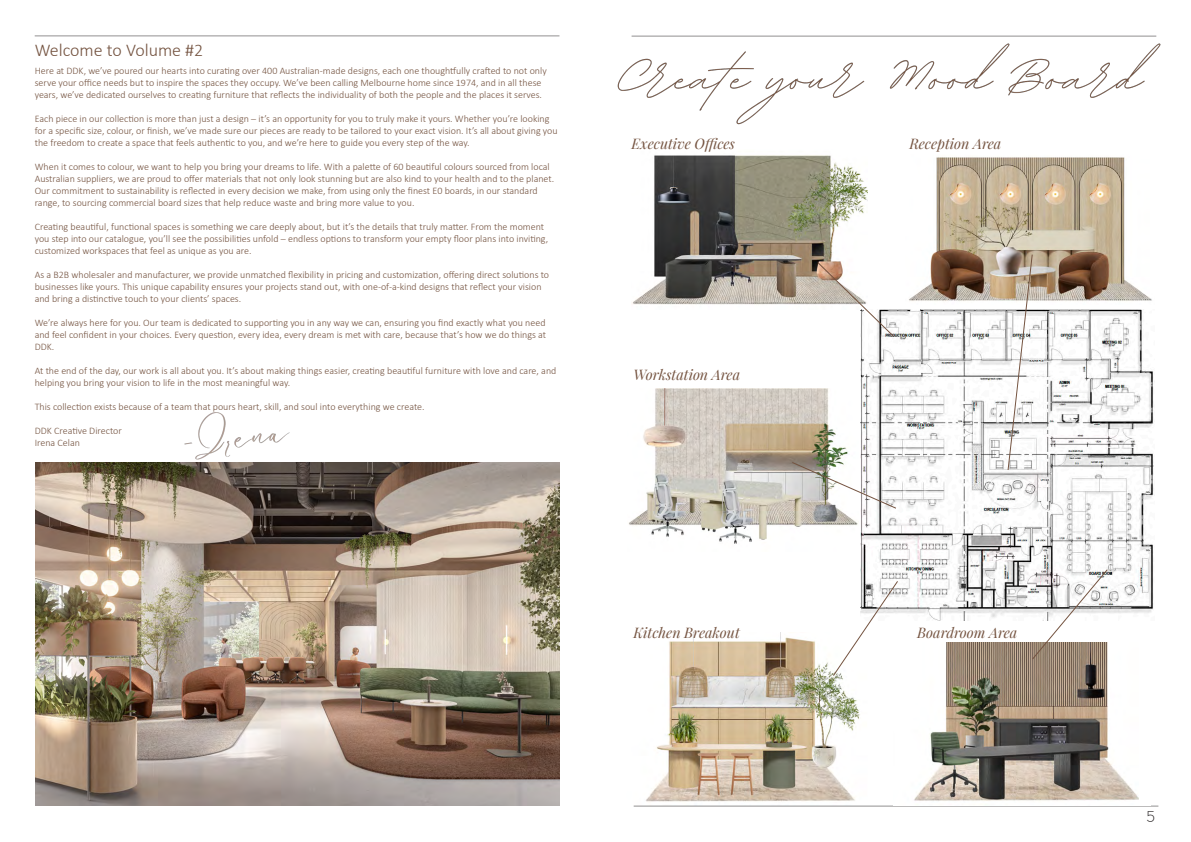
<style>
.page{position:relative;width:1191px;height:842px;background:#fff}
.page>*{position:absolute;margin:0;border:0;box-sizing:border-box;transform-origin:0 0}
.t1{font:300 18px "Calibri";color:#745340}
.t2{font:300 18px "Neutraface Text";color:#231f20}
.t3{font:italic 14.3px "Playfair Display";color:#745340}
.t4{font:300 10px/12px "Calibri";color:#745340}
</style>
<div class="page">
<img style="left:632px;top:155px;width:235px;height:150px">
<img style="left:646px;top:633px;width:214px;height:169px">
<hr style="left:631px;top:36px;width:525px;height:1px;background:#231f20">
<hr style="left:35px;top:36px;width:524px;height:1px;background:#231f20">
<img style="left:36px;top:462px;width:523px;height:343px">
<hr style="left:633px;top:806px;width:525px;height:1px;background:#231f20">
<img style="left:909px;top:157px;width:243px;height:144px">
<img style="left:860px;top:309px;width:295px;height:312px">
<img style="left:914px;top:642px;width:225px;height:159px">
<svg style="left:817px;top:262px;width:76px;height:75px"></svg>
<svg style="left:1007px;top:254px;width:25px;height:216px"></svg>
<svg style="left:832px;top:581px;width:66px;height:95px"></svg>
<svg style="left:1032px;top:569px;width:76px;height:91px"></svg>
<img style="left:629px;top:388px;width:229px;height:156px">
<svg style="left:791px;top:462px;width:105px;height:47px"></svg>
<img style="left:617px;top:43px;width:544px;height:82px">
<img style="left:184px;top:412px;width:106px;height:48px">
<p class="t1" style="left:35px;top:39px;width:170px">Welcome to Volume #2</p>
<p class="t4" style="left:35px;top:64px;width:513px">Here at DDK, we’ve poured our hearts into curating over 400 Australian-made designs, each one thoughtfully crafted to not only serve your office needs but to inspire the spaces they occupy. We’ve been calling Melbourne home since 1974, and in all these years, we’ve dedicated ourselves to creating furniture that reflects the individuality of both the people and the places it serves.</p>
<p class="t4" style="left:35px;top:112px;width:524px">Each piece in our collection is more than just a design – it’s an opportunity for you to truly make it yours. Whether you’re looking for a specific size, colour, or finish, we’ve made sure our pieces are ready to be tailored to your exact vision. It’s all about giving you the freedom to create a space that feels authentic to you, and we’re here to guide you every step of the way.</p>
<p class="t4" style="left:35px;top:160px;width:521px">When it comes to colour, we want to help you bring your dreams to life. With a palette of 60 beautiful colours sourced from local Australian suppliers, we are proud to offer materials that not only look stunning but are also kind to your health and to the planet.<br>Our commitment to sustainability is reflected in every decision we make, from using only the finest E0 boards, in our standard range, to sourcing commercial board sizes that help reduce waste and bring more value to you.</p>
<p class="t4" style="left:35px;top:220px;width:515px">Creating beautiful, functional spaces is something we care deeply about, but it’s the details that truly matter. From the moment you step into our catalogue, you’ll see the possibilities unfold – endless options to transform your empty floor plans into inviting, customized workspaces that feel as unique as you are.</p>
<p class="t4" style="left:35px;top:268px;width:516px">As a B2B wholesaler and manufacturer, we provide unmatched flexibility in pricing and customization, offering direct solutions to businesses like yours. This unique capability ensures your projects stand out, with one-of-a-kind designs that reflect your vision and bring a distinctive touch to your clients’ spaces.</p>
<p class="t4" style="left:35px;top:316px;width:513px;text-align:justify">We’re always here for you. Our team is dedicated to supporting you in any way we can, ensuring you find exactly what you need and feel confident in your choices. Every question, every idea, every dream is met with care, because that’s how we do things at DDK.</p>
<p class="t4" style="left:35px;top:364px;width:523px">At the end of the day, our work is all about you. It’s about making things easier, creating beautiful furniture with love and care, and helping you bring your vision to life in the most meaningful way.</p>
<p class="t4" style="left:35px;top:400px;width:391px">This collection exists because of a team that pours heart, skill, and soul into everything we create.</p>
<p class="t4" style="left:35px;top:424px;width:89px">DDK Creative Director</p>
<p class="t4" style="left:35px;top:436px;width:47px">Irena Celan</p>
<p class="t3" style="left:631px;top:133px;width:105px">Executive Offices</p>
<p class="t3" style="left:633px;top:364px;width:108px">Workstation Area</p>
<p class="t3" style="left:633px;top:621px;width:108px">Kitchen Breakout</p>
<p class="t3" style="left:909px;top:133px;width:94px">Reception Area</p>
<p class="t3" style="left:917px;top:621px;width:102px">Boardroom Area</p>
<h1 class="t2" style="left:1146px;top:802px;width:10px">5</h1>
</div>
